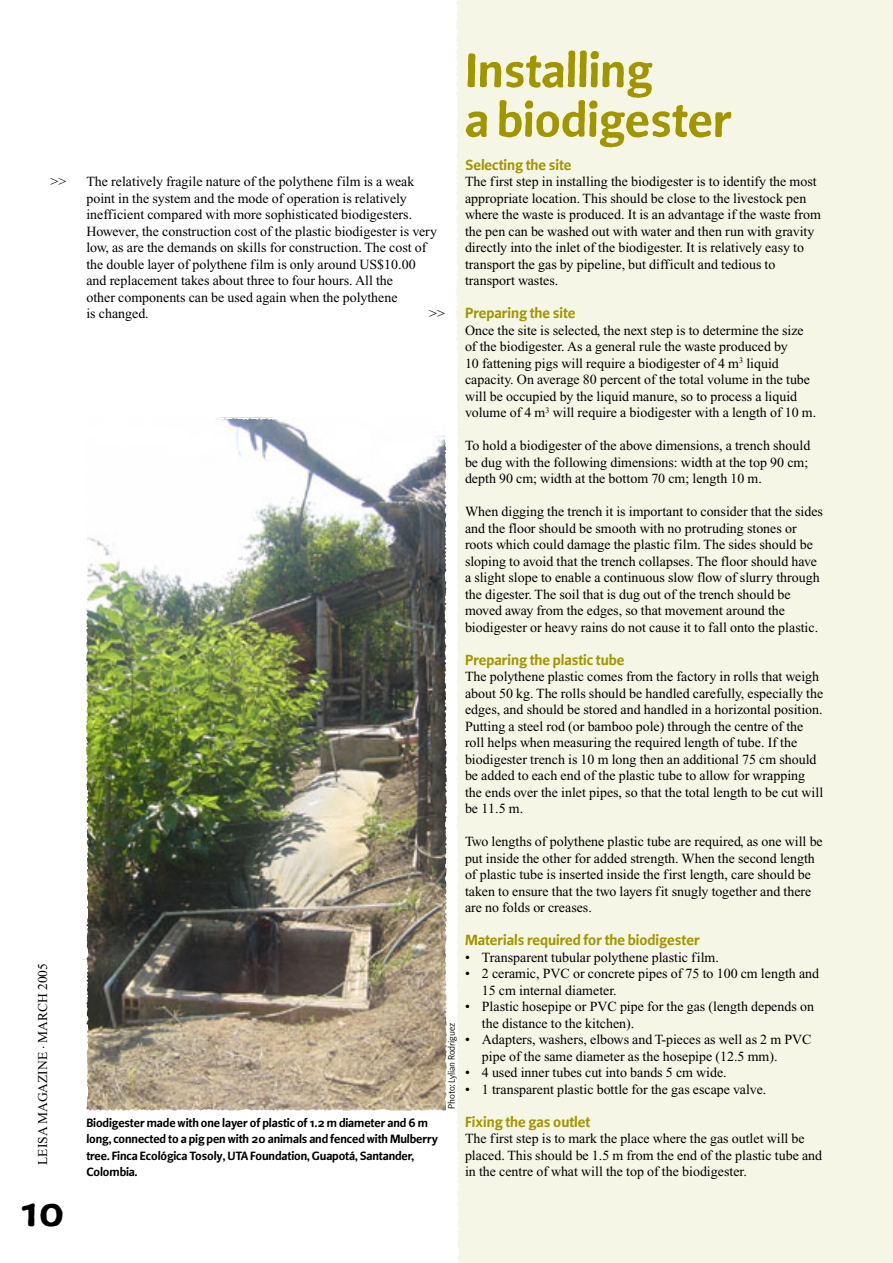
<style>
.page{position:relative;width:893px;height:1263px;background:#fff}
.page>*{position:absolute;margin:0;border:0;box-sizing:border-box;transform-origin:0 0}
.t1{font:54px/49.5px "Beo Sans Bold R11";color:#a29600}
.t2{font:48px "Beo Sans Bold R11";color:#000}
.t3{font:16.5px "Beo Sans Bold R11";color:#a29600}
.t4{font:13.95px/16.5px "Times";color:#000}
.t5{font:13.5px/16.5px "Beo Sans Bold R11";letter-spacing:-.005em;color:#000}
.t6{font:13.5px "Times";color:#000}
.t7{font:10.5px "Beo Sans R11";letter-spacing:-.005em;color:#000}
</style>
<div class="page">
<div style="left:452px;top:0;width:440px;height:1263px;background:#f6f6e6"></div>
<img style="left:82px;top:0;width:377px;height:1263px">
<p class="t4" style="left:51px;top:174px;width:17px">&gt;&gt;</p>
<p class="t6" style="left:38px;top:1165px;width:203px;rotate:-90deg">LEISA MAGAZINE . MARCH 2005</p>
<h2 class="t2" style="left:20px;top:1193px;width:47px">10</h2>
<p class="t4" style="left:86px;top:174px;width:352px">The relatively fragile nature of the polythene film is a weak point in the system and the mode of operation is relatively inefficient compared with more sophisticated biodigesters.<br>However, the construction cost of the plastic biodigester is very low, as are the demands on skills for construction. The cost of the double layer of polythene film is only around US$10.00 and replacement takes about three to four hours. All the<br>other components can be used again when the polythene<br>is changed.</p>
<p class="t4" style="left:429px;top:306px;width:17px">&gt;&gt;</p>
<p class="t5" style="left:86px;top:1115px;width:353px">Biodigester made with one layer of plastic of 1.2 m diameter and 6 m long, connected to a pig pen with 20 animals and fenced with Mulberry tree. Finca Ecológica Tosoly, UTA Foundation, Guapotá, Santander, Colombia.</p>
<p class="t7" style="left:447px;top:1109px;width:87px;rotate:-90deg">Photo: Lylian Rodriguez</p>
<h1 class="t1" style="left:465px;top:49px;width:268px">Installing<br>a biodigester</h1>
<p class="t3" style="left:465px;top:158px;width:108px">Selecting the site</p>
<p class="t4" style="left:465px;top:174px;width:357px">The first step in installing the biodigester is to identify the most appropriate location. This should be close to the livestock pen where the waste is produced. It is an advantage if the waste from the pen can be washed out with water and then run with gravity directly into the inlet of the biodigester. It is relatively easy to transport the gas by pipeline, but difficult and tedious to transport wastes.</p>
<p class="t3" style="left:465px;top:307px;width:112px">Preparing the site</p>
<p class="t4" style="left:465px;top:323px;width:353px">Once the site is selected, the next step is to determine the size of the biodigester. As a general rule the waste produced by<br>10 fattening pigs will require a biodigester of 4 m<sup>3</sup> liquid capacity. On average 80 percent of the total volume in the tube will be occupied by the liquid manure, so to process a liquid volume of 4 m<sup>3</sup> will require a biodigester with a length of 10 m.</p>
<p class="t4" style="left:465px;top:438px;width:347px">To hold a biodigester of the above dimensions, a trench should be dug with the following dimensions: width at the top 90 cm; depth 90 cm; width at the bottom 70 cm; length 10 m.</p>
<p class="t4" style="left:465px;top:504px;width:359px">When digging the trench it is important to consider that the sides and the floor should be smooth with no protruding stones or roots which could damage the plastic film. The sides should be sloping to avoid that the trench collapses. The floor should have a slight slope to enable a continuous slow flow of slurry through the digester. The soil that is dug out of the trench should be moved away from the edges, so that movement around the biodigester or heavy rains do not cause it to fall onto the plastic.</p>
<p class="t3" style="left:465px;top:653px;width:161px">Preparing the plastic tube</p>
<p class="t4" style="left:465px;top:669px;width:360px">The polythene plastic comes from the factory in rolls that weigh about 50 kg. The rolls should be handled carefully, especially the edges, and should be stored and handled in a horizontal position.<br>Putting a steel rod (or bamboo pole) through the centre of the roll helps when measuring the required length of tube. If the biodigester trench is 10 m long then an additional 75 cm should be added to each end of the plastic tube to allow for wrapping the ends over the inlet pipes, so that the total length to be cut will be 11.5 m.</p>
<p class="t4" style="left:465px;top:834px;width:359px">Two lengths of polythene plastic tube are required, as one will be put inside the other for added strength. When the second length of plastic tube is inserted inside the first length, care should be taken to ensure that the two layers fit snugly together and there are no folds or creases.</p>
<p class="t3" style="left:465px;top:934px;width:236px">Materials required for the biodigester</p>
<p class="t4" style="left:465px;top:950px;width:255px">• Transparent tubular polythene plastic film.</p>
<p class="t4" style="left:482px;top:966px;width:339px;text-indent:-17px">• 2 ceramic, PVC or concrete pipes of 75 to 100 cm length and<br>15 cm internal diameter.</p>
<p class="t4" style="left:482px;top:999px;width:333px;text-indent:-17px">• Plastic hosepipe or PVC pipe for the gas (length depends on the distance to the kitchen).</p>
<p class="t4" style="left:482px;top:1032px;width:331px;text-indent:-17px">• Adapters, washers, elbows and T-pieces as well as 2 m PVC pipe of the same diameter as the hosepipe (12.5 mm).</p>
<p class="t4" style="left:465px;top:1065px;width:263px">• 4 used inner tubes cut into bands 5 cm wide.</p>
<p class="t4" style="left:465px;top:1082px;width:303px">• 1 transparent plastic bottle for the gas escape valve.</p>
<p class="t3" style="left:465px;top:1115px;width:127px">Fixing the gas outlet</p>
<p class="t4" style="left:465px;top:1131px;width:358px">The first step is to mark the place where the gas outlet will be placed. This should be 1.5 m from the end of the plastic tube and in the centre of what will the top of the biodigester.</p>
</div>
